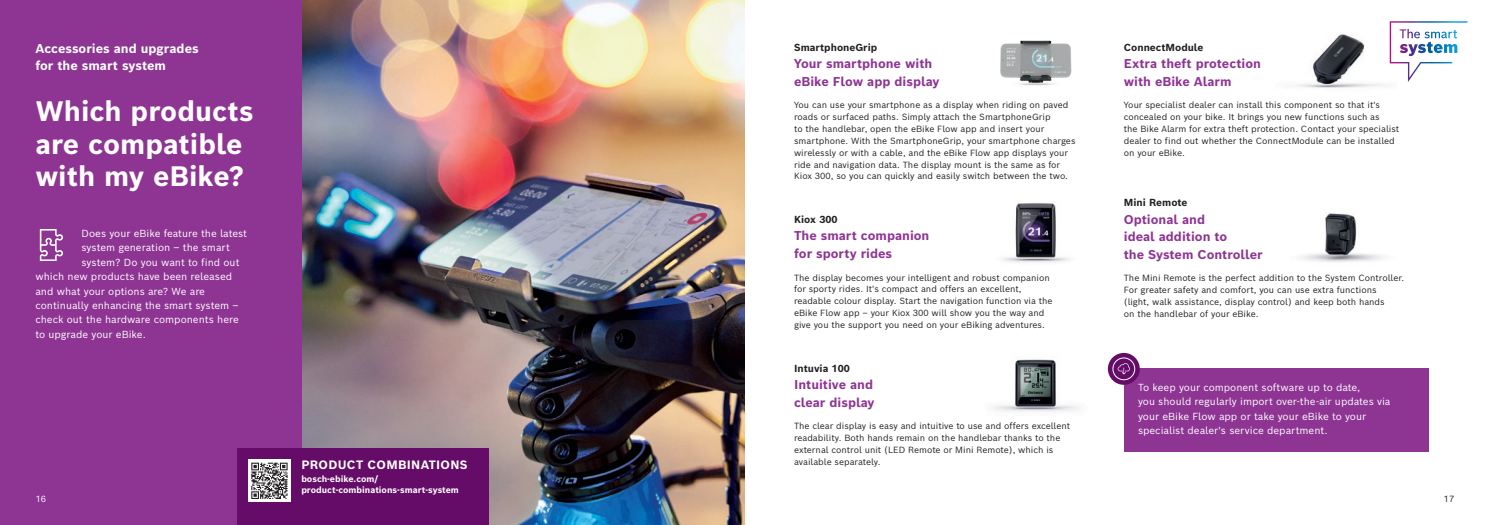
<style>
.page{position:relative;width:1489px;height:525px;background:#fff}
.page>*{position:absolute;margin:0;border:0;box-sizing:border-box;transform-origin:0 0}
.t1{font:700 27.5px/32.5px "Bosch Sans";color:#fff}
.t2{font:700 12.5px/17.5px "Bosch Sans";color:#8e3594}
.t3{font:700 12.5px/17.5px "Bosch Sans";color:#fff}
.t4{font:700 11.88px "Bosch Sans";letter-spacing:.025em;color:#fff}
.t5{font:10px/14.4px "Bosch Sans";color:#fff}
.t6{font:700 10px "Bosch Sans";color:#231f20}
.t7{font:8.75px/11.9px "Bosch Sans";color:#231f20}
.t8{font:700 8.75px/11.2px "Bosch Sans";color:#fff}
.t9{font:8.75px "Bosch Sans";color:#fff}
</style>
<div class="page">
<img style="left:301px;top:0;width:443px;height:524px">
<div style="left:0;top:0;width:301px;height:524px;background:#8e3594"></div>
<img style="left:1000px;top:40px;width:72px;height:45px">
<img style="left:1002px;top:201px;width:68px;height:61px">
<img style="left:1300px;top:213px;width:83px;height:49px">
<img style="left:1296px;top:34px;width:89px;height:54px">
<img style="left:992px;top:359px;width:88px;height:53px">
<div style="left:1123px;top:368px;width:305px;height:83px;background:#8e3594"></div>
<svg style="left:1389px;top:21px;width:78px;height:61px"></svg>
<div style="left:237px;top:448px;width:252px;height:76px;background:#650c69"></div>
<svg style="left:40px;top:229px;width:23px;height:32px"></svg>
<div style="left:248px;top:459px;width:43px;height:43px;background:linear-gradient(to right,#fff,#fff)"></div>
<svg style="left:251px;top:462px;width:36px;height:36px"></svg>
<svg style="left:1107px;top:353px;width:32px;height:31px"></svg>
<div style="left:1112px;top:357px;width:22px;height:23px;border:1px solid #fff;border-radius:50%"></div>
<svg style="left:1117px;top:363px;width:12px;height:11px"></svg>
<p class="t6" style="left:794px;top:40px;width:85px">SmartphoneGrip</p>
<h2 class="t2" style="left:794px;top:55px;width:147px">Your smartphone with eBike Flow app display</h2>
<p class="t7" style="left:794px;top:99px;width:283px">You can use your smartphone as a display when riding on paved roads or surfaced paths. Simply attach the SmartphoneGrip<br>to the handlebar, open the eBike Flow app and insert your smartphone. With the SmartphoneGrip, your smartphone charges wirelessly or with a cable, and the eBike Flow app displays your ride and navigation data. The display mount is the same as for Kiox 300, so you can quickly and easily switch between the two.</p>
<h2 class="t3" style="left:35px;top:39px;width:165px">Accessories and upgrades for the smart system</h2>
<p class="t6" style="left:1123px;top:40px;width:81px">ConnectModule</p>
<h2 class="t2" style="left:1123px;top:55px;width:139px">Extra theft protection with eBike Alarm</h2>
<p class="t7" style="left:1123px;top:99px;width:277px">Your specialist dealer can install this component so that it's concealed on your bike. It brings you new functions such as<br>the Bike Alarm for extra theft protection. Contact your specialist dealer to find out whether the ConnectModule can be installed on your eBike.</p>
<h1 class="t1" style="left:35px;top:94px;width:220px">Which products are compatible with my eBike?</h1>
<p class="t5" style="left:81px;top:226px;width:167px">Does your eBike feature the latest</p>
<p class="t5" style="left:81px;top:240px;width:150px">system generation – the smart</p>
<p class="t5" style="left:81px;top:254px;width:160px">system? Do you want to find out</p>
<p class="t5" style="left:35px;top:269px;width:198px">which new products have been released</p>
<p class="t5" style="left:35px;top:283px;width:171px">and what your options are? We are</p>
<p class="t5" style="left:35px;top:297px;width:204px">continually enhancing the smart system –</p>
<p class="t5" style="left:35px;top:312px;width:205px">check out the hardware components here</p>
<p class="t5" style="left:35px;top:326px;width:112px">to upgrade your eBike.</p>
<p class="t6" style="left:1123px;top:196px;width:65px">Mini Remote</p>
<h2 class="t2" style="left:1123px;top:210px;width:140px">Optional and<br>ideal addition to<br>the System Controller</h2>
<p class="t7" style="left:1123px;top:272px;width:282px">The Mini Remote is the perfect addition to the System Controller.<br>For greater safety and comfort, you can use extra functions (light, walk assistance, display control) and keep both hands<br>on the handlebar of your eBike.</p>
<p class="t6" style="left:794px;top:212px;width:45px">Kiox 300</p>
<h2 class="t2" style="left:794px;top:227px;width:137px">The smart companion for sporty rides</h2>
<p class="t7" style="left:794px;top:271px;width:260px">The display becomes your intelligent and robust companion for sporty rides. It's compact and offers an excellent, readable colour display. Start the navigation function via the eBike Flow app – your Kiox 300 will show you the way and give you the support you need on your eBiking adventures.</p>
<p class="t6" style="left:794px;top:361px;width:57px">Intuvia 100</p>
<h2 class="t2" style="left:794px;top:375px;width:82px">Intuitive and clear display</h2>
<p class="t7" style="left:794px;top:419px;width:277px">The clear display is easy and intuitive to use and offers excellent readability. Both hands remain on the handlebar thanks to the external control unit (LED Remote or Mini Remote), which is available separately.</p>
<p class="t5" style="left:1137px;top:379px;width:254px">To keep your component software up to date,<br>you should regularly import over-the-air updates via your eBike Flow app or take your eBike to your specialist dealer's service department.</p>
<h3 class="t4" style="left:301px;top:456px;width:168px">PRODUCT COMBINATIONS</h3>
<p class="t8" style="left:301px;top:473px;width:159px">bosch-ebike.com/ product-combinations-smart-system</p>
<p class="t9" style="left:35px;top:492px;width:12px">16</p>
<p class="t7" style="left:1443px;top:492px;width:12px">17</p>
</div>
